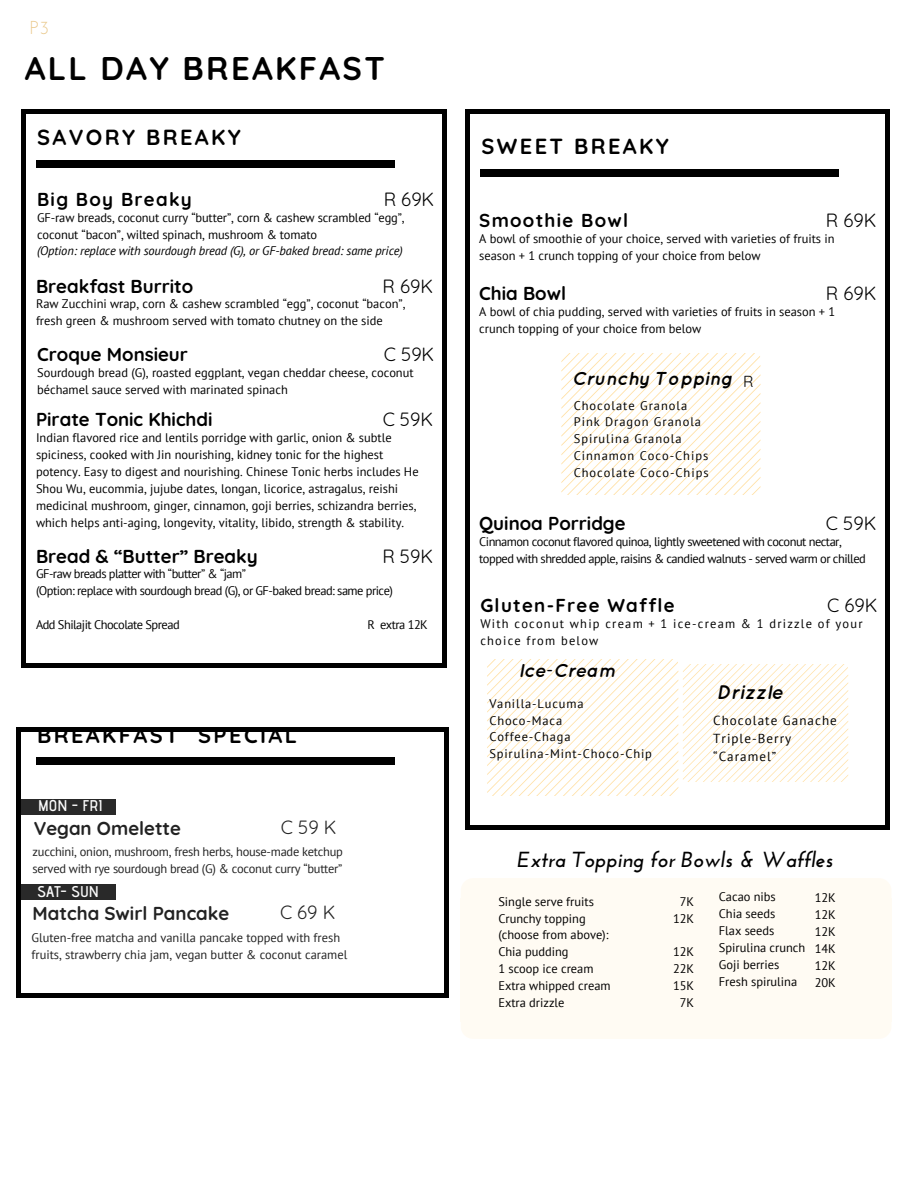
<style>
.page{position:relative;width:918px;height:1188px;background:#fff}
.page>*{position:absolute;margin:0;border:0;box-sizing:border-box;transform-origin:0 0}
.t1{font:700 32.7px "Quicksand";letter-spacing:.07em;color:#000}
.t2{font:700 21.75px "Quicksand";letter-spacing:.11em;color:#000}
.t3{font:italic 700 21.75px "Josefin Sans";color:#000}
.t4{font:italic 700 19.65px "Quicksand";color:#000}
.t5{font:700 18.75px "Quicksand";color:#000}
.t6{font:700 18.75px "Quicksand";letter-spacing:.07em;color:#000}
.t7{font:18.75px "Quicksand";color:#000}
.t8{font:700 18.75px "Quicksand";color:#222}
.t9{font:italic 700 18.75px "Quicksand";color:#000}
.t10{font:18.75px "Quicksand";letter-spacing:.27em;color:#222}
.t11{font:18.75px "Josefin Sans";color:#e9c789}
.t12{font:600 15.6px "Advent Pro";color:#fcfcfc}
.t13{font:13.05px/18px "PT Sans";letter-spacing:.08em;color:#000}
.t14{font:12.45px/16.8px "PT Sans";color:#000}
.t15{font:12.45px/16.8px "PT Sans";letter-spacing:-.04em;color:#000}
.t16{font:12.45px/16.8px "PT Sans";letter-spacing:-.02em;color:#222}
.t17{font:12.45px/16.8px "PT Sans";color:#222}
.t18{font:12.45px/16.8px "PT Sans";letter-spacing:.08em;color:#000}
.t19{font:italic 12.45px "PT Sans";letter-spacing:-.01em;color:#000}
.t20{font:12.45px/16.8px "PT Sans";letter-spacing:.1em;color:#000}
.t21{font:12.45px/16.8px "PT Sans";letter-spacing:.07em;color:#000}
</style>
<div class="page">
<svg style="left:442px;top:664px;width:4px;height:4px"></svg>
<hr style="left:22px;top:113px;width:4px;height:551px;background:#000">
<svg style="left:22px;top:664px;width:4px;height:4px"></svg>
<hr style="left:442px;top:113px;width:4px;height:551px;background:#000">
<hr style="left:26px;top:664px;width:416px;height:4px;background:#000">
<svg style="left:442px;top:109px;width:4px;height:4px"></svg>
<svg style="left:22px;top:109px;width:4px;height:4px"></svg>
<div style="left:26px;top:109px;width:416px;height:5px;background:#000"></div>
<svg style="left:886px;top:826px;width:4px;height:4px"></svg>
<hr style="left:465px;top:113px;width:4px;height:713px;background:#000">
<svg style="left:465px;top:826px;width:4px;height:4px"></svg>
<div style="left:885px;top:113px;width:5px;height:713px;background:#000"></div>
<hr style="left:469px;top:826px;width:417px;height:4px;background:#000">
<svg style="left:886px;top:109px;width:4px;height:4px"></svg>
<svg style="left:465px;top:109px;width:4px;height:4px"></svg>
<div style="left:469px;top:109px;width:417px;height:5px;background:#000"></div>
<div style="left:36px;top:160px;width:358px;height:8px;background:#000"></div>
<svg style="left:445px;top:994px;width:4px;height:4px"></svg>
<hr style="left:16px;top:731px;width:4px;height:263px;background:#000">
<svg style="left:16px;top:994px;width:4px;height:4px"></svg>
<div style="left:444px;top:731px;width:5px;height:263px;background:#000"></div>
<div style="left:20px;top:993px;width:425px;height:5px;background:#000"></div>
<svg style="left:445px;top:727px;width:4px;height:4px"></svg>
<svg style="left:16px;top:727px;width:4px;height:4px"></svg>
<hr style="left:20px;top:727px;width:425px;height:4px;background:#000">
<div style="left:481px;top:169px;width:358px;height:8px;background:#000"></div>
<svg style="left:561px;top:353px;width:199px;height:142px"></svg>
<svg style="left:487px;top:659px;width:361px;height:136px"></svg>
<svg style="left:873px;top:878px;width:18px;height:20px"></svg>
<div style="left:872px;top:898px;width:19px;height:124px;background:#fffbf3"></div>
<div style="left:479px;top:898px;width:394px;height:124px;background:#fffbf3"></div>
<div style="left:479px;top:878px;width:394px;height:21px;background:#fffbf3"></div>
<svg style="left:461px;top:878px;width:18px;height:20px"></svg>
<div style="left:461px;top:898px;width:19px;height:124px;background:#fffbf3"></div>
<div style="left:479px;top:1021px;width:394px;height:18px;background:#fffbf3"></div>
<svg style="left:461px;top:1022px;width:18px;height:17px"></svg>
<svg style="left:873px;top:1022px;width:18px;height:17px"></svg>
<div style="left:36px;top:757px;width:358px;height:8px;background:#000"></div>
<div style="left:20px;top:799px;width:96px;height:15px;background:#292929"></div>
<div style="left:20px;top:884px;width:96px;height:16px;background:#292929"></div>
<h3 class="t11" style="left:30px;top:20px;width:21px">P3</h3>
<h1 class="t1" style="left:25px;top:47px;width:362px">ALL DAY BREAKFAST</h1>
<h2 class="t2" style="left:37px;top:123px;width:205px">SAVORY BREAKY</h2>
<h3 class="t6" style="left:37px;top:187px;width:156px">Big Boy Breaky</h3>
<h3 class="t7" style="left:384px;top:187px;width:52px">R 69K</h3>
<p class="t14" style="left:37px;top:209px;width:369px">GF-raw breads, coconut curry “butter”, corn &amp; cashew scrambled “egg”, coconut “bacon”, wilted spinach, mushroom &amp; tomato</p>
<p class="t19" style="left:37px;top:243px;width:367px">(Option: replace with sourdough bread (G), or GF-baked bread: same price)</p>
<h3 class="t5" style="left:36px;top:274px;width:159px">Breakfast Burrito</h3>
<h3 class="t7" style="left:383px;top:274px;width:52px">R 69K</h3>
<p class="t14" style="left:36px;top:295px;width:371px">Raw Zucchini wrap, corn &amp; cashew scrambled “egg”, coconut “bacon”, fresh green &amp; mushroom served with tomato chutney on the side</p>
<h3 class="t5" style="left:37px;top:342px;width:152px">Croque Monsieur</h3>
<h3 class="t7" style="left:384px;top:342px;width:52px">C 59K</h3>
<p class="t14" style="left:37px;top:364px;width:378px">Sourdough bread (G), roasted eggplant, vegan cheddar cheese, coconut béchamel sauce served with marinated spinach</p>
<h2 class="t2" style="left:482px;top:132px;width:189px">SWEET BREAKY</h2>
<h3 class="t6" style="left:479px;top:208px;width:150px">Smoothie Bowl</h3>
<h3 class="t7" style="left:826px;top:208px;width:52px">R 69K</h3>
<p class="t14" style="left:479px;top:230px;width:357px">A bowl of smoothie of your choice, served with varieties of fruits in season + 1 crunch topping of your choice from below</p>
<h3 class="t5" style="left:479px;top:282px;width:88px">Chia Bowl</h3>
<p class="t14" style="left:479px;top:303px;width:357px">A bowl of chia pudding, served with varieties of fruits in season + 1 crunch topping of your choice from below</p>
<h3 class="t7" style="left:826px;top:282px;width:52px">R 69K</h3>
<h3 class="t9" style="left:573px;top:367px;width:182px">Crunchy Topping <sub>R</sub></h3>
<p class="t18" style="left:574px;top:396px;width:136px">Chocolate Granola<br>Pink Dragon Granola<br>Spirulina Granola<br>Cinnamon Coco-Chips<br>Chocolate Coco-Chips</p>
<h3 class="t5" style="left:36px;top:408px;width:178px">Pirate Tonic Khichdi</h3>
<h3 class="t7" style="left:383px;top:408px;width:52px">C 59K</h3>
<p class="t14" style="left:36px;top:429px;width:384px">Indian flavored rice and lentils porridge with garlic, onion &amp; subtle spiciness, cooked with Jin nourishing, kidney tonic for the highest potency. Easy to digest and nourishing. Chinese Tonic herbs includes He Shou Wu, eucommia, jujube dates, longan, licorice, astragalus, reishi medicinal mushroom, ginger, cinnamon, goji berries, schizandra berries, which helps anti-aging, longevity, vitality, libido, strength &amp; stability.</p>
<h3 class="t5" style="left:479px;top:511px;width:148px">Quinoa Porridge</h3>
<h3 class="t7" style="left:826px;top:511px;width:52px">C 59K</h3>
<p class="t15" style="left:479px;top:533px;width:364px">Cinnamon coconut flavored quinoa, lightly sweetened with coconut nectar,</p>
<h3 class="t5" style="left:36px;top:544px;width:223px">Bread &amp; “Butter” Breaky</h3>
<h3 class="t7" style="left:382px;top:544px;width:52px">R 59K</h3>
<p class="t15" style="left:479px;top:549px;width:388px">topped with shredded apple, raisins &amp; candied walnuts - served warm or chilled</p>
<p class="t15" style="left:36px;top:565px;width:359px">GF-raw breads platter with “butter” &amp; “jam”<br>(Option: replace with sourdough bread (G), or GF-baked bread: same price)</p>
<p class="t15" style="left:36px;top:616px;width:145px">Add Shilajit Chocolate Spread</p>
<p class="t15" style="left:368px;top:616px;width:62px">R extra 12K</p>
<h3 class="t6" style="left:480px;top:593px;width:196px">Gluten-Free Waffle</h3>
<h3 class="t7" style="left:827px;top:593px;width:52px">C 69K</h3>
<p class="t20" style="left:480px;top:615px;width:384px">With coconut whip cream + 1 ice-cream &amp; 1 drizzle of your choice from below</p>
<h2 class="t2" style="left:37px;top:721px;width:261px">BREAKFAST SPECIAL</h2>
<p class="t12" style="left:38px;top:796px;width:66px">MON - FRI</p>
<h3 class="t10" style="left:281px;top:815px;width:57px">C59K</h3>
<h3 class="t8" style="left:34px;top:816px;width:149px">Vegan Omelette</h3>
<p class="t16" style="left:33px;top:843px;width:312px">zucchini, onion, mushroom, fresh herbs, house-made ketchup served with rye sourdough bread (G) &amp; coconut curry “butter”</p>
<p class="t12" style="left:38px;top:882px;width:63px">SAT- SUN</p>
<h3 class="t10" style="left:280px;top:900px;width:57px">C69K</h3>
<h3 class="t8" style="left:33px;top:902px;width:198px">Matcha Swirl Pancake</h3>
<p class="t17" style="left:32px;top:929px;width:317px">Gluten-free matcha and vanilla pancake topped with fresh fruits, strawberry chia jam, vegan butter &amp; coconut caramel</p>
<h3 class="t9" style="left:519px;top:659px;width:99px">Ice-Cream</h3>
<p class="t21" style="left:489px;top:695px;width:164px">Vanilla-Lucuma<br>Choco-Maca<br>Coffee-Chaga<br>Spirulina-Mint-Choco-Chip</p>
<h3 class="t4" style="left:717px;top:680px;width:68px">Drizzle</h3>
<p class="t13" style="left:713px;top:711px;width:125px">Chocolate Ganache<br>Triple-Berry “Caramel”</p>
<h2 class="t3" style="left:517px;top:851px;width:318px">Extra Topping for Bowls &amp; Waffles</h2>
<p class="t14" style="left:498px;top:893px;width:114px">Single serve fruits<br>Crunchy topping (choose from above):<br>Chia pudding<br>1 scoop ice cream<br>Extra whipped cream<br>Extra drizzle</p>
<p class="t14" style="left:673px;top:893px;width:23px;text-align:center">7K<br>12K</p>
<p class="t14" style="left:719px;top:888px;width:88px">Cacao nibs<br>Chia seeds<br>Flax seeds<br>Spirulina crunch<br>Goji berries<br>Fresh spirulina</p>
<p class="t14" style="left:815px;top:889px;width:23px;text-align:justify">12K 12K 12K 14K 12K 20K</p>
<p class="t14" style="left:673px;top:943px;width:23px;text-align:center">12K<br>22K<br>15K<br>7K</p>
</div>
